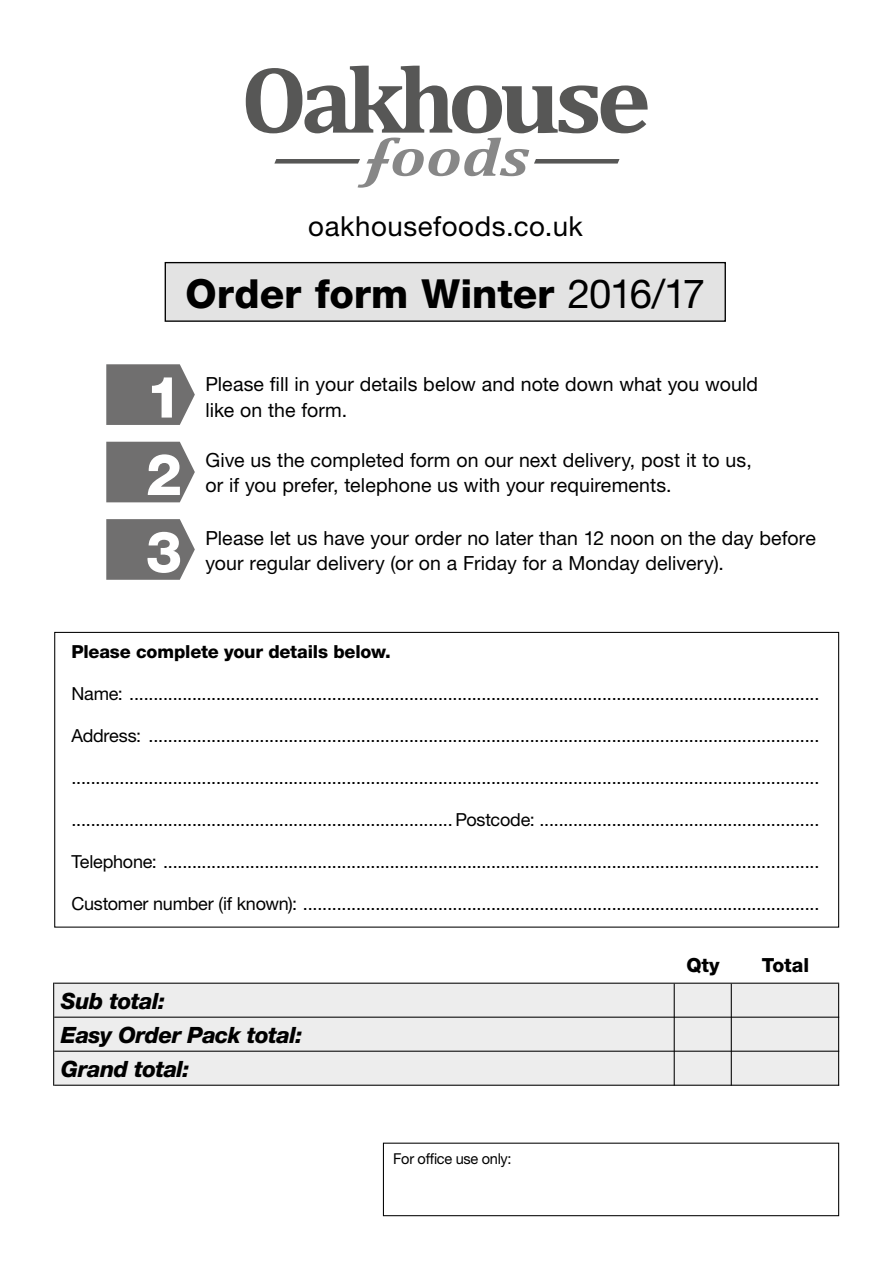
<style>
.page{position:relative;width:893px;height:1263px;background:#fff}
.page>*{position:absolute;margin:0;border:0;box-sizing:border-box;transform-origin:0 0}
.t1{font:800 57.6px/77.4px "Helvetica Neue";color:#fff;text-align:justify}
.t2{font:800 40.2px "Helvetica Neue";color:#000}
.t3{font:27.6px "Helvetica Neue";letter-spacing:.02em;color:#000}
.t4{font:italic 800 22.5px/34px "Helvetica Neue";letter-spacing:-.02em;color:#000}
.t5{font:19.5px/25.5px "Helvetica Neue";letter-spacing:.005em;color:#000}
.t6{font:800 19.5px "Helvetica Neue";color:#000}
.t7{font:18px "Helvetica Neue";letter-spacing:-.015em;color:#000}
.t8{font:800 18px "Helvetica Neue";letter-spacing:-.01em;color:#000}
.t9{font:15px "Helvetica Neue";letter-spacing:-.02em;color:#000}
.s1{font-weight:400}
</style>
<div class="page">
<div style="left:383px;top:1143px;width:456px;height:73px;border:1px solid #000"></div>
<div style="left:54px;top:983px;width:785px;height:102px;background:#ededed"></div>
<hr style="left:838px;top:984px;width:1px;height:101px;background:#000">
<hr style="left:53px;top:983px;width:1px;height:103px;background:#000">
<hr style="left:731px;top:984px;width:1px;height:101px;background:#000">
<hr style="left:674px;top:984px;width:1px;height:101px;background:#000">
<hr style="left:54px;top:1017px;width:785px;height:1px;background:#000">
<hr style="left:54px;top:1051px;width:785px;height:1px;background:#000">
<hr style="left:54px;top:1085px;width:785px;height:1px;background:#000">
<hr style="left:54px;top:983px;width:785px;height:1px;background:#000">
<div style="left:165px;top:263px;width:560px;height:58px;background:#e3e3e3"></div>
<div style="left:165px;top:262px;width:561px;height:60px;border:1px solid #000"></div>
<svg style="left:106px;top:364px;width:89px;height:61px;background:#7d7c7c"></svg>
<svg style="left:106px;top:442px;width:89px;height:60px;background:#7c7b7b"></svg>
<svg style="left:106px;top:519px;width:89px;height:61px;background:#7d7c7c"></svg>
<svg style="left:246px;top:66px;width:402px;height:122px"></svg>
<h3 class="t3" style="left:308px;top:210px;width:276px">oakhousefoods.co.uk</h3>
<h2 class="t2" style="left:185px;top:269px;width:521px">Order form Winter <span class="s1">2016/17</span></h2>
<h1 class="t1" style="left:146px;top:358px;width:38px">1<br>2<br>3</h1>
<p class="t5" style="left:205px;top:371px;width:554px">Please fill in your details below and note down what you would like on the form.</p>
<p class="t5" style="left:205px;top:447px;width:548px">Give us the completed form on our next delivery, post it to us, or if you prefer, telephone us with your requirements.</p>
<p class="t5" style="left:205px;top:525px;width:612px">Please let us have your order no later than 12 noon on the day before your regular delivery (or on a Friday for a Monday delivery).</p>
<p class="t8" style="left:71px;top:641px;width:321px">Please complete your details below.</p>
<p class="t7" style="left:71px;top:683px;width:749px">Name: ...............................................................................................................................................</p>
<p class="t7" style="left:71px;top:725px;width:749px">Address: ...........................................................................................................................................</p>
<p class="t7" style="left:71px;top:767px;width:749px">...........................................................................................................................................................</p>
<p class="t7" style="left:71px;top:809px;width:749px">............................................................................... Postcode: ..........................................................</p>
<p class="t7" style="left:71px;top:851px;width:749px">Telephone: ........................................................................................................................................</p>
<p class="t7" style="left:71px;top:893px;width:749px">Customer number (if known): ...........................................................................................................</p>
<p class="t4" style="left:61px;top:983px;width:243px">Sub total:<br>Easy Order Pack total:<br>Grand total:</p>
<p class="t9" style="left:393px;top:1149px;width:120px">For office use only:</p>
<p class="t6" style="left:686px;top:953px;width:35px">Qty</p>
<p class="t6" style="left:762px;top:953px;width:49px">Total</p>
</div>
